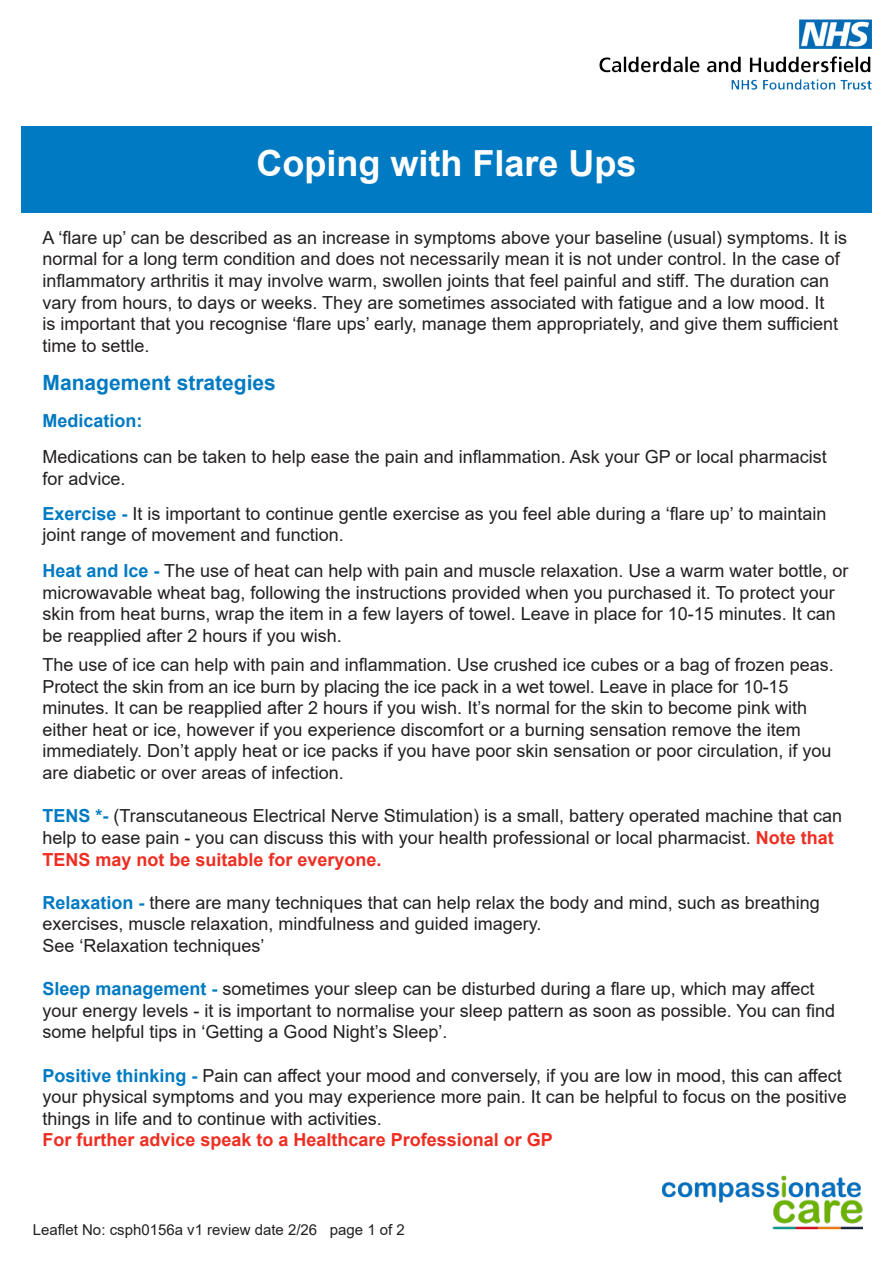
<style>
.page{position:relative;width:893px;height:1263px;background:#fff}
.page>*{position:absolute;margin:0;border:0;box-sizing:border-box;transform-origin:0 0}
.t1{font:700 36px "Arial";color:#fff}
.t2{font:700 21px "Arial";color:#007ac2}
.t3{font:18px/21.6px "Arial";color:#231f20}
.t4{font:700 18px "Arial";color:#ee2e22}
.t5{font:700 18px "Arial";color:#007ac2}
.t6{font:15px "Arial";color:#231f20}
.s1{font-weight:700;color:#007ac2}
.s2{font-weight:700;color:#ee2e22}
</style>
<div class="page">
<img style="left:662px;top:1175px;width:201px;height:55px">
<div style="left:21px;top:126px;width:851px;height:87px;background:#007ac2"></div>
<img style="left:599px;top:20px;width:273px;height:70px">
<p class="t1" style="left:256px;top:138px;width:382px">Coping with Flare Ups</p>
<p class="t3" style="left:43px;top:227px;width:806px">A ‘flare up’ can be described as an increase in symptoms above your baseline (usual) symptoms. It is normal for a long term condition and does not necessarily mean it is not under control. In the case of inflammatory arthritis it may involve warm, swollen joints that feel painful and stiff. The duration can vary from hours, to days or weeks. They are sometimes associated with fatigue and a low mood. It<br>is important that you recognise ‘flare ups’ early, manage them appropriately, and give them sufficient time to settle.</p>
<p class="t2" style="left:43px;top:367px;width:235px">Management strategies</p>
<p class="t5" style="left:43px;top:408px;width:102px">Medication:</p>
<p class="t3" style="left:43px;top:446px;width:786px">Medications can be taken to help ease the pain and inflammation. Ask your GP or local pharmacist for advice.</p>
<p class="t3" style="left:43px;top:503px;width:785px"><span class="s1">Exercise -</span> It is important to continue gentle exercise as you feel able during a ‘flare up’ to maintain joint range of movement and function.</p>
<p class="t3" style="left:43px;top:560px;width:808px"><span class="s1">Heat and Ice -</span> The use of heat can help with pain and muscle relaxation. Use a warm water bottle, or microwavable wheat bag, following the instructions provided when you purchased it. To protect your skin from heat burns, wrap the item in a few layers of towel. Leave in place for 10-15 minutes. It can be reapplied after 2 hours if you wish.</p>
<p class="t3" style="left:43px;top:654px;width:793px">The use of ice can help with pain and inflammation. Use crushed ice cubes or a bag of frozen peas.</p>
<p class="t3" style="left:43px;top:675px;width:747px">Protect the skin from an ice burn by placing the ice pack in a wet towel. Leave in place for 10-15</p>
<p class="t3" style="left:43px;top:697px;width:766px">minutes. It can be reapplied after 2 hours if you wish. It’s normal for the skin to become pink with</p>
<p class="t3" style="left:43px;top:719px;width:760px">either heat or ice, however if you experience discomfort or a burning sensation remove the item</p>
<p class="t3" style="left:43px;top:740px;width:791px">immediately. Don’t apply heat or ice packs if you have poor skin sensation or poor circulation, if you are diabetic or over areas of infection.</p>
<p class="t3" style="left:43px;top:805px;width:801px"><span class="s1">TENS *-</span> (Transcutaneous Electrical Nerve Stimulation) is a small, battery operated machine that can help to ease pain - you can discuss this with your health professional or local pharmacist. <span class="s2">Note that<br>TENS may not be suitable for everyone.</span></p>
<p class="t3" style="left:43px;top:891px;width:779px"><span class="s1">Relaxation -</span> there are many techniques that can help relax the body and mind, such as breathing</p>
<p class="t3" style="left:43px;top:913px;width:500px">exercises, muscle relaxation, mindfulness and guided imagery.</p>
<p class="t3" style="left:43px;top:935px;width:224px">See ‘Relaxation techniques’</p>
<p class="t3" style="left:43px;top:978px;width:794px"><span class="s1">Sleep management -</span> sometimes your sleep can be disturbed during a flare up, which may affect your energy levels - it is important to normalise your sleep pattern as soon as possible. You can find some helpful tips in ‘Getting a Good Night’s Sleep’.</p>
<p class="t3" style="left:43px;top:1064px;width:806px"><span class="s1">Positive thinking -</span> Pain can affect your mood and conversely, if you are low in mood, this can affect your physical symptoms and you may experience more pain. It can be helpful to focus on the positive things in life and to continue with activities.</p>
<p class="t4" style="left:43px;top:1127px;width:512px">For further advice speak to a Healthcare Professional or GP</p>
<p class="t6" style="left:33px;top:1219px;width:373px">Leaflet No: csph0156a v1 review date 2/26 page 1 of 2</p>
</div>
